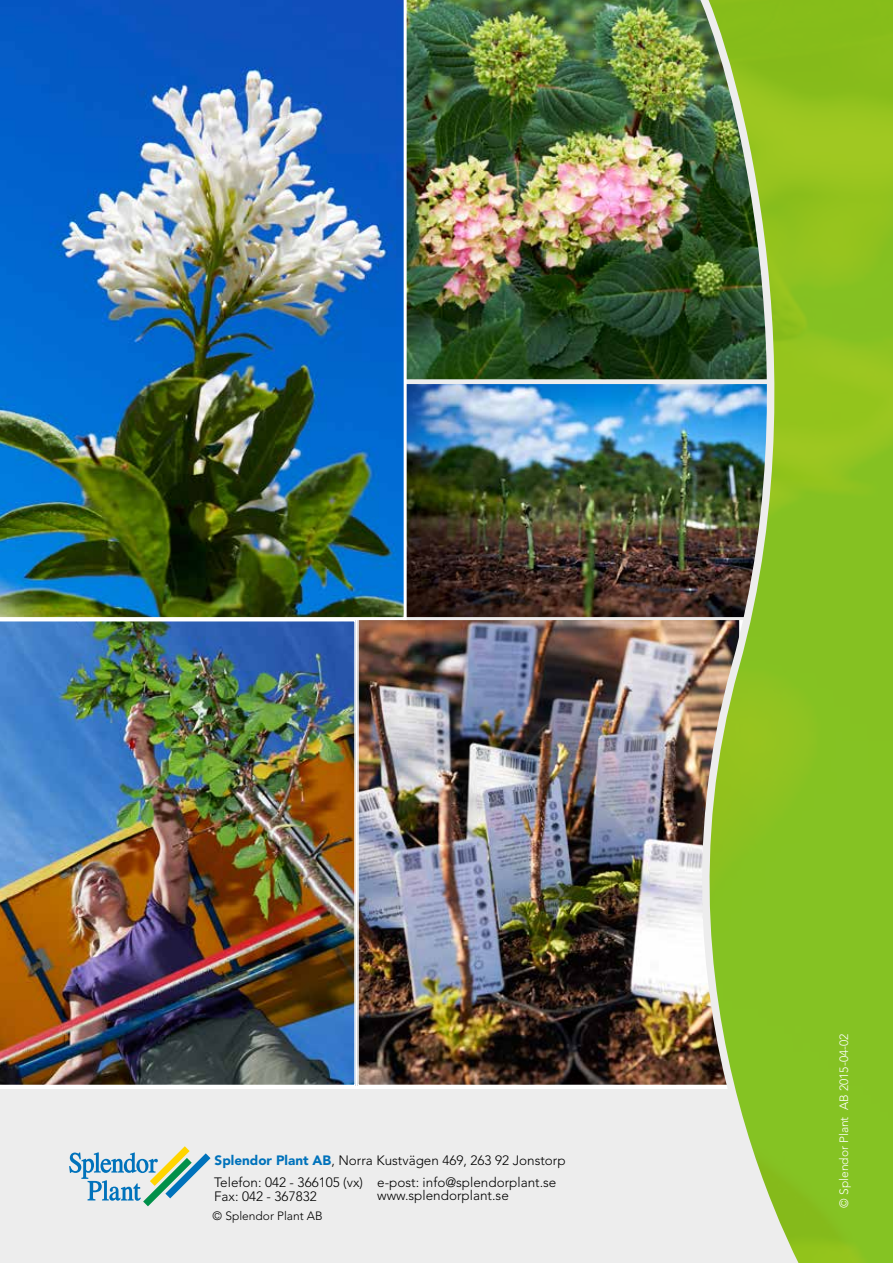
<style>
.page{position:relative;width:893px;height:1263px;background:#fff}
.page>*{position:absolute;margin:0;border:0;box-sizing:border-box;transform-origin:0 0}
.t1{font:300 13.5px/14.4px "Avenir LT Std";color:#000}
.t2{font:300 12px "Avenir LT Std";color:#fff}
.t3{font:300 12px "Avenir LT Std";color:#000}
.s1{font-weight:900;color:#0072bb}
</style>
<div class="page">
<div style="left:0;top:1090px;width:868px;height:173px;background:#ededed"></div>
<img style="left:360px;top:620px;width:275px;height:463px">
<svg style="left:69px;top:1146px;width:142px;height:60px"></svg>
<img style="left:407px;top:385px;width:228px;height:231px">
<img style="left:407px;top:0;width:228px;height:382px">
<img style="left:0;top:620px;width:356px;height:466px">
<img style="left:0;top:0;width:407px;height:618px">
<img style="left:635px;top:0;width:258px;height:1263px">
<p class="t1" style="left:215px;top:1153px;width:353px"><span class="s1">Splendor Plant AB</span>, Norra Kustvägen 469, 263 92 Jonstorp</p>
<p class="t1" style="left:214px;top:1175px;width:151px">Telefon: 042 - 366105 (vx)<br>Fax: 042 - 367832</p>
<p class="t1" style="left:377px;top:1175px;width:181px;line-height:13.5px">e-post: info@splendorplant.se www.splendorplant.se</p>
<p class="t3" style="left:213px;top:1209px;width:112px">© Splendor Plant AB</p>
<p class="t2" style="left:837px;top:1208px;width:176px;rotate:-90deg">© Splendor Plant AB 2015-04-02</p>
</div>
